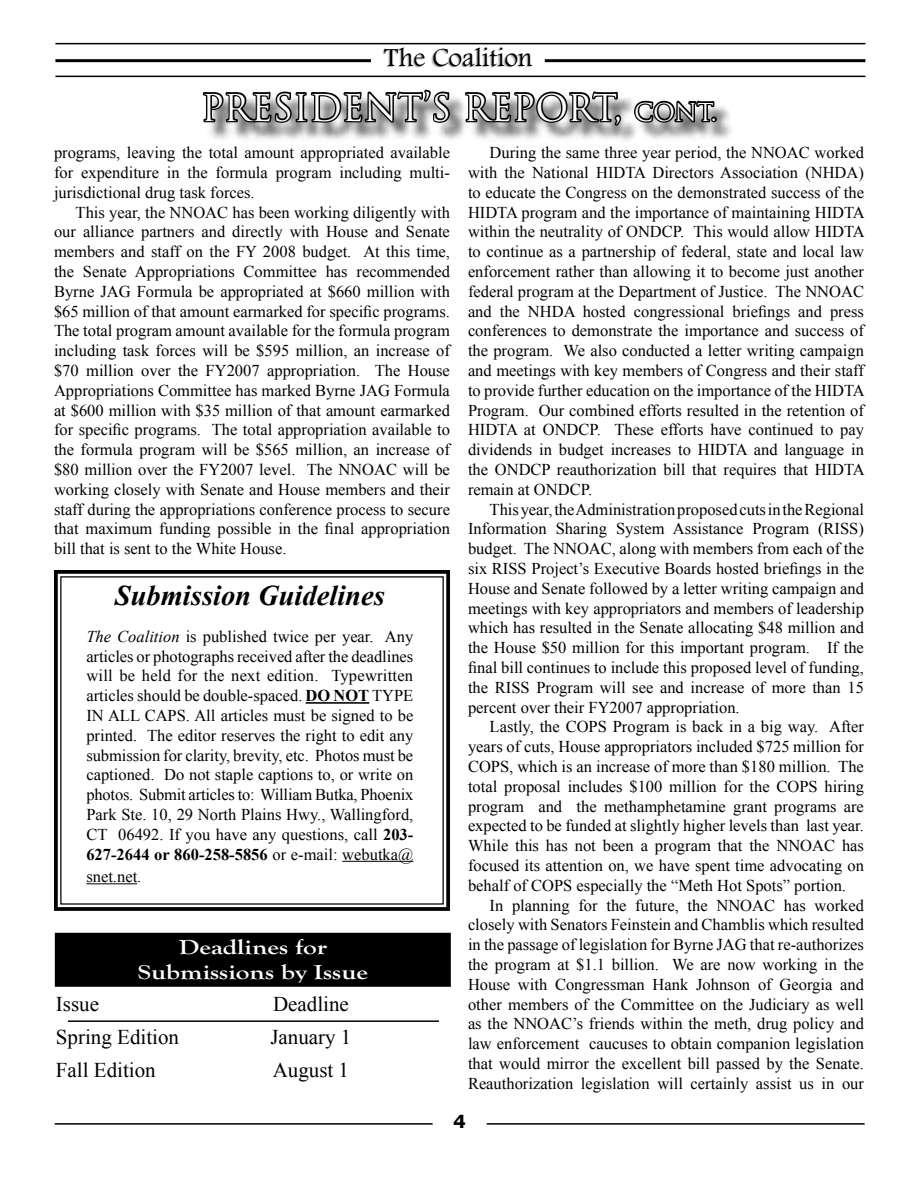
<style>
.page{position:relative;width:918px;height:1188px;background:#fff}
.page>*{position:absolute;margin:0;border:0;box-sizing:border-box;transform-origin:0 0}
.t1{font:36px "Trajan Pro";color:#fff}
.t2{font:italic 700 28.5px "Times New Roman";color:#000}
.t3{font:27px "Footlight MT Light";color:#000}
.t4{font:21px "Times New Roman";color:#000}
.t5{font:700 21px/25.2px "Goudy Old Style T";color:#fff;text-align:center;scale:1.3 1}
.t6{font:16.5px/19.8px "Times New Roman";color:#000;text-align:justify}
.s1{font-size:24px}
.s2{font-style:italic}
.s3{font-weight:700}
</style>
<div class="page">
<hr style="left:55px;top:59px;width:810px;height:3px;background:#000">
<div style="left:372px;top:46px;width:172px;height:26px;background:#fff"></div>
<hr style="left:55px;top:76px;width:810px;height:1px;background:#000">
<hr style="left:55px;top:43px;width:810px;height:1px;background:#000">
<hr style="left:487px;top:1123px;width:378px;height:2px;background:#000">
<hr style="left:55px;top:1123px;width:378px;height:2px;background:#000">
<div style="left:205px;top:91px;width:531px;height:54px;background:#000;opacity:.75"></div>
<svg style="left:201px;top:42px;width:251px;height:103px"></svg>
<svg style="left:463px;top:42px;width:160px;height:103px"></svg>
<svg style="left:632px;top:99px;width:85px;height:26px"></svg>
<svg style="left:54px;top:570px;width:396px;height:341px"></svg>
<div style="left:56px;top:934px;width:394px;height:52px;background:#000"></div>
<div style="left:55px;top:933px;width:396px;height:54px;border:2px solid #000"></div>
<hr style="left:68px;top:1020px;width:371px;height:2px;background:#000">
<h3 class="t3" style="left:384px;top:42px;width:150px">The Coalition</h3>
<h1 class="t1" style="left:201px;top:85px;width:517px">PRESIDENT’S REPORT, <span class="s1">CONT.</span></h1>
<p class="t6" style="left:54px;top:143px;width:398px">programs, leaving the total amount appropriated available for expenditure in the formula program including multi&shy;jurisdictional drug task forces.</p>
<p class="t6" style="left:54px;top:202px;width:398px;text-indent:22px">This year, the NNOAC has been working diligently with our alliance partners and directly with House and Senate members and staff on the FY 2008 budget. At this time, the Senate Appropriations Committee has recommended Byrne JAG Formula be appropriated at $660 million with $65 million of that amount earmarked for specific programs.<br>The total program amount available for the formula program including task forces will be $595 million, an increase of $70 million over the FY2007 appropriation. The House Appropriations Committee has marked Byrne JAG Formula at $600 million with $35 million of that amount earmarked for specific programs. The total appropriation available to the formula program will be $565 million, an increase of $80 million over the FY2007 level. The NNOAC will be working closely with Senate and House members and their staff during the appropriations conference process to secure that maximum funding possible in the final appropriation bill that is sent to the White House.</p>
<h2 class="t2" style="left:115px;top:576px;width:272px">Submission Guidelines</h2>
<p class="t6" style="left:86px;top:626px;width:329px"><span class="s2">The Coalition</span> is published twice per year. Any articles or photographs received after the deadlines will be held for the next edition. Typewritten articles should be double-spaced. <span class="s3">DO NOT</span> TYPE IN ALL CAPS. All articles must be signed to be printed. The editor reserves the right to edit any submission for clarity, brevity, etc. Photos must be captioned. Do not staple captions to, or write on photos. Submit articles to: William Butka, Phoenix Park Ste. 10, 29 North Plains Hwy., Wallingford, CT 06492. If you have any questions, call <span class="s3">203- 627-2644 or 860-258-5856</span> or e-mail: webutka@</p>
<p class="t6" style="left:86px;top:866px;width:56px">snet.net.</p>
<p class="t5" style="left:138px;top:934px;width:179px">Deadlines for<br>Submissions by Issue</p>
<p class="t4" style="left:56px;top:990px;width:45px">Issue</p>
<p class="t4" style="left:273px;top:990px;width:77px">Deadline</p>
<p class="t4" style="left:56px;top:1023px;width:125px">Spring Edition</p>
<p class="t4" style="left:270px;top:1023px;width:83px">January 1</p>
<p class="t4" style="left:56px;top:1056px;width:101px">Fall Edition</p>
<p class="t4" style="left:273px;top:1056px;width:78px">August 1</p>
<p class="t6" style="left:468px;top:143px;width:398px;text-indent:22px">During the same three year period, the NNOAC worked with the National HIDTA Directors Association (NHDA) to educate the Congress on the demonstrated success of the HIDTA program and the importance of maintaining HIDTA within the neutrality of ONDCP. This would allow HIDTA to continue as a partnership of federal, state and local law enforcement rather than allowing it to become just another federal program at the Department of Justice. The NNOAC and the NHDA hosted congressional briefings and press conferences to demonstrate the importance and success of the program. We also conducted a letter writing campaign and meetings with key members of Congress and their staff to provide further education on the importance of the HIDTA Program. Our combined efforts resulted in the retention of HIDTA at ONDCP. These efforts have continued to pay dividends in budget increases to HIDTA and language in the ONDCP reauthorization bill that requires that HIDTA remain at ONDCP.</p>
<p class="t6" style="left:468px;top:499px;width:398px;text-indent:22px">This year, the Administration proposed cuts in the Regional Information Sharing System Assistance Program (RISS) budget. The NNOAC, along with members from each of the six RISS Project’s Executive Boards hosted briefings in the House and Senate followed by a letter writing campaign and meetings with key appropriators and members of leadership which has resulted in the Senate allocating $48 million and the House $50 million for this important program. If the final bill continues to include this proposed level of funding, the RISS Program will see and increase of more than 15 percent over their FY2007 appropriation.</p>
<p class="t6" style="left:468px;top:717px;width:397px;text-indent:22px">Lastly, the COPS Program is back in a big way. After years of cuts, House appropriators included $725 million for COPS, which is an increase of more than $180 million. The total proposal includes $100 million for the COPS hiring program and the methamphetamine grant programs are expected to be funded at slightly higher levels than last year.<br>While this has not been a program that the NNOAC has focused its attention on, we have spent time advocating on behalf of COPS especially the “Meth Hot Spots” portion.</p>
<p class="t6" style="left:468px;top:895px;width:398px;text-indent:22px">In planning for the future, the NNOAC has worked closely with Senators Feinstein and Chamblis which resulted in the passage of legislation for Byrne JAG that re-authorizes the program at $1.1 billion. We are now working in the House with Congressman Hank Johnson of Georgia and other members of the Committee on the Judiciary as well as the NNOAC’s friends within the meth, drug policy and law enforcement caucuses to obtain companion legislation that would mirror the excellent bill passed by the Senate.<br>Reauthorization legislation will certainly assist us in our</p>
</div>
